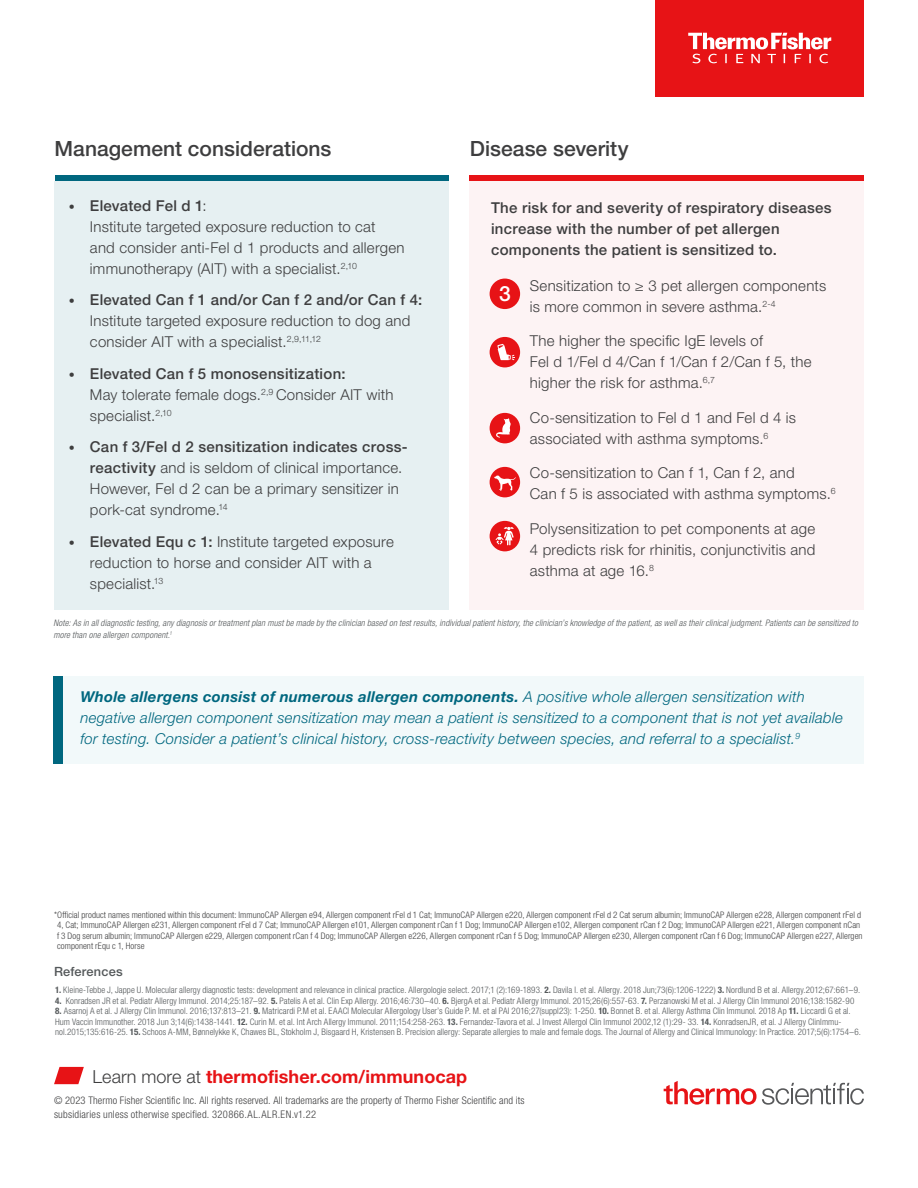
<style>
.page{position:relative;width:918px;height:1188px;background:#fff}
.page>*{position:absolute;margin:0;border:0;box-sizing:border-box;transform-origin:0 0}
.SH5{font:500 21px "Helvetica Neue LTW1 G";color:#3e3e3f}
.Subhead_Main{font:500 21px "Helvetica Neue LTW1 G";color:#fff}
.CTA{font:700 18px "Helvetica Neue LTW1 G";letter-spacing:.005em;color:#e71316}
.Bullet_1{font:300 15px/21px "Helvetica Neue LTW1 G";letter-spacing:.015em;color:#3e3e3f}
.Body__Copy__No_Basel{font:italic 300 15px/21px "Helvetica Neue LTW1 G";letter-spacing:.015em;color:#00677f}
.Bullet_1-2{font:500 15px/21px "Helvetica Neue LTW1 G";letter-spacing:.02em;color:#3e3e3f}
.References_Heading{font:500 12.75px "Helvetica Neue LTW1 G";letter-spacing:.015em;color:#54585a}
.Copyright___Tactic{font:300 condensed 10.5px/14px "Helvetica Neue LTW1 G";letter-spacing:.01em;color:#3e3e3f}
.t1{font:300 condensed 9px/10.5px "Helvetica Neue LTW1 G";letter-spacing:.005em;color:#54585a}
.t2{font:300 condensed 9px/10.5px "Helvetica Neue LTW1 G";letter-spacing:.005em;color:#3e3e3f}
.References_Numbered{font:italic 300 condensed 9px/12px "Helvetica Neue LTW1 G";letter-spacing:.015em;color:#54585a}
.s1{font-weight:500;font-size:12px}
.s2{font-weight:500}
.s3{font-weight:700}
.s4{font-weight:300;color:#3e3e3f}
</style>
<div class="page">
<div style="left:470px;top:181px;width:394px;height:428px;background:#fdf3f4"></div>
<div style="left:490px;top:337px;width:30px;height:30px;background:#e71316;border-radius:50%"></div>
<div style="left:490px;top:413px;width:30px;height:30px;background:#e71316;border-radius:50%"></div>
<div style="left:490px;top:467px;width:30px;height:30px;background:#e71316;border-radius:50%"></div>
<div style="left:490px;top:521px;width:30px;height:30px;background:#e71316;border-radius:50%"></div>
<div style="left:490px;top:279px;width:30px;height:30px;background:#e71316;border-radius:50%"></div>
<div style="left:54px;top:676px;width:9px;height:87px;background:#00677f"></div>
<div style="left:63px;top:676px;width:801px;height:87px;background:#f2f9fa"></div>
<div style="left:656px;top:0;width:208px;height:96px;background:#e71316"></div>
<svg style="left:688px;top:33px;width:143px;height:30px"></svg>
<svg style="left:664px;top:1081px;width:200px;height:24px"></svg>
<svg style="left:54px;top:1067px;width:30px;height:17px"></svg>
<div style="left:470px;top:175px;width:394px;height:6px;background:#e71316"></div>
<div style="left:54px;top:181px;width:394px;height:428px;background:#e6f0f2"></div>
<div style="left:55px;top:175px;width:393px;height:6px;background:#00677f"></div>
<svg style="left:494px;top:476px;width:22px;height:15px"></svg>
<svg style="left:496px;top:418px;width:15px;height:20px"></svg>
<svg style="left:497px;top:344px;width:18px;height:16px"></svg>
<svg style="left:496px;top:527px;width:18px;height:18px"></svg>
<p class="SH5" style="left:54px;top:136px;width:279px">Management considerations</p>
<p class="Bullet_1" style="left:90px;top:195px;width:316px;text-indent:-21px"><span class="s1">•</span> <span class="s2">Elevated Fel d 1</span>:<br>Institute targeted exposure reduction to cat<br>and consider anti-Fel d 1 products and allergen immunotherapy (AIT) with a specialist.<sup>2,10</sup></p>
<p class="Bullet_1" style="left:90px;top:289px;width:334px;text-indent:-21px"><span class="s1">•</span> <span class="s2">Elevated Can f 1 and/or Can f 2 and/or Can f 4:<br></span>Institute targeted exposure reduction to dog and consider AIT with a specialist.<sup>2,9,11,12</sup></p>
<p class="Bullet_1" style="left:90px;top:363px;width:305px;text-indent:-21px"><span class="s1">•</span> <span class="s2">Elevated Can f 5 monosensitization:<br></span>May tolerate female dogs.<sup>2,9</sup> Consider AIT with specialist.<sup>2,10</sup></p>
<p class="Bullet_1" style="left:90px;top:436px;width:319px;text-indent:-21px"><span class="s1">•</span> <span class="s2">Can f 3/Fel d 2 sensitization indicates cross&shy;reactivity</span> and is seldom of clinical importance.<br>However, Fel d 2 can be a primary sensitizer in pork-cat syndrome.<sup>14</sup></p>
<p class="Bullet_1" style="left:90px;top:531px;width:305px;text-indent:-21px"><span class="s1">•</span> <span class="s2">Elevated Equ c 1:</span> Institute targeted exposure reduction to horse and consider AIT with a specialist.<sup>13</sup></p>
<p class="SH5" style="left:470px;top:136px;width:160px">Disease severity</p>
<p class="Bullet_1-2" style="left:491px;top:197px;width:342px">The risk for and severity of respiratory diseases increase with the number of pet allergen components the patient is sensitized to.</p>
<p class="Subhead_Main" style="left:499px;top:281px;width:13px">3</p>
<p class="Bullet_1" style="left:530px;top:275px;width:298px">Sensitization to ≥ 3 pet allergen components is more common in severe asthma.<sup>2-4</sup></p>
<p class="Bullet_1" style="left:530px;top:330px;width:283px">The higher the specific IgE levels of<br>Fel d 1/Fel d 4/Can f 1/Can f 2/Can f 5, the higher the risk for asthma.<sup>6,7</sup></p>
<p class="Bullet_1" style="left:530px;top:407px;width:268px">Co-sensitization to Fel d 1 and Fel d 4 is associated with asthma symptoms.<sup>6</sup></p>
<p class="Bullet_1" style="left:530px;top:462px;width:307px">Co-sensitization to Can f 1, Can f 2, and<br>Can f 5 is associated with asthma symptoms.<sup>6</sup></p>
<p class="Bullet_1" style="left:530px;top:518px;width:287px;text-align:justify">Polysensitization to pet components at age 4 predicts risk for rhinitis, conjunctivitis and asthma at age 16.<sup>8</sup></p>
<p class="References_Numbered" style="left:54px;top:617px;width:806px">Note: As in all diagnostic testing, any diagnosis or treatment plan must be made by the clinician based on test results, individual patient history, the clinician’s knowledge of the patient, as well as their clinical judgment. Patients can be sensitized to more than one allergen component.<sup>1</sup></p>
<p class="Body__Copy__No_Basel" style="left:81px;top:687px;width:764px"><span class="s3">Whole allergens consist of numerous allergen components.</span> A positive whole allergen sensitization with negative allergen component sensitization may mean a patient is sensitized to a component that is not yet available for testing. Consider a patient’s clinical history, cross-reactivity between species, and referral to a specialist.<sup>9</sup></p>
<p class="t2" style="left:57px;top:909px;width:807px;text-indent:-3px">*Official product names mentioned within this document: ImmunoCAP Allergen e94, Allergen component rFel d 1 Cat; ImmunoCAP Allergen e220, Allergen component rFel d 2 Cat serum albumin; ImmunoCAP Allergen e228, Allergen component rFel d 4, Cat; ImmunoCAP Allergen e231, Allergen component rFel d 7 Cat; ImmunoCAP Allergen e101, Allergen component rCan f 1 Dog; ImmunoCAP Allergen e102, Allergen component rCan f 2 Dog; ImmunoCAP Allergen e221, Allergen component nCan f 3 Dog serum albumin; ImmunoCAP Allergen e229, Allergen component rCan f 4 Dog; ImmunoCAP Allergen e226, Allergen component rCan f 5 Dog; ImmunoCAP Allergen e230, Allergen component rCan f 6 Dog; ImmunoCAP Allergen e227, Allergen component rEqu c 1, Horse</p>
<p class="References_Heading" style="left:54px;top:963px;width:70px">References</p>
<p class="t1" style="left:55px;top:985px;width:807px"><span class="s3">1.</span> Kleine-Tebbe J, Jappe U. Molecular allergy diagnostic tests: development and relevance in clinical practice. Allergologie select. 2017;1 (2):169-1893. <span class="s3">2.</span> Davila I. et al. Allergy. 2018 Jun;73(6):1206-1222) <span class="s3">3.</span> Nordlund B et al. Allergy.2012;67:661–9.</p>
<p class="t1" style="left:55px;top:995px;width:801px"><span class="s3">4.</span> Konradsen JR et al. Pediatr Allergy Immunol. 2014;25:187–92. <span class="s3">5.</span> Patelis A et al. Clin Exp Allergy. 2016;46:730–40. <span class="s3">6.</span> BjergA et al. Pediatr Allergy Immunol. 2015;26(6):557-63. <span class="s3">7.</span> Perzanowski M et al. J Allergy Clin Immunol 2016;138:1582-90</p>
<p class="t1" style="left:55px;top:1006px;width:807px"><span class="s3">8.</span> Asarnoj A et al. J Allergy Clin Immunol. 2016;137:813–21. <span class="s3">9.</span> Matricardi P.M et al. EAACI Molecular Allergology User’s Guide P. M. et al PAI 2016;27(suppl23): 1-250. <span class="s3">10.</span> Bonnet B. et al. Allergy Asthma Clin Immunol. 2018 Ap <span class="s3">11.</span> Liccardi G et al.<br>Hum Vaccin Immunother. 2018 Jun 3;14(6):1438-1441. <span class="s3">12.</span> Curin M. et al. Int Arch Allergy Immunol. 2011;154:258-263. <span class="s3">13.</span> Fernandez-Tavora et al. J Invest Allergol Clin Immunol 2002,12 (1):29- 33. <span class="s3">14.</span> KonradsenJR, et al. J Allergy ClinImmu&shy;nol.2015;135:616-25. <span class="s3">15.</span> Schoos A-MM, Bønnelykke K, Chawes BL, Stokholm J, Bisgaard H, Kristensen B. Precision allergy: Separate allergies to male and female dogs. The Journal of Allergy and Clinical Immunology: In Practice. 2017;5(6):1754–6.</p>
<p class="CTA" style="left:93px;top:1066px;width:376px"><span class="s4">Learn more at</span> thermofisher.com/immunocap</p>
<p class="Copyright___Tactic" style="left:54px;top:1093px;width:472px">© 2023 Thermo Fisher Scientific Inc. All rights reserved. All trademarks are the property of Thermo Fisher Scientific and its subsidiaries unless otherwise specified. 320866.AL.ALR.EN.v1.22</p>
</div>
